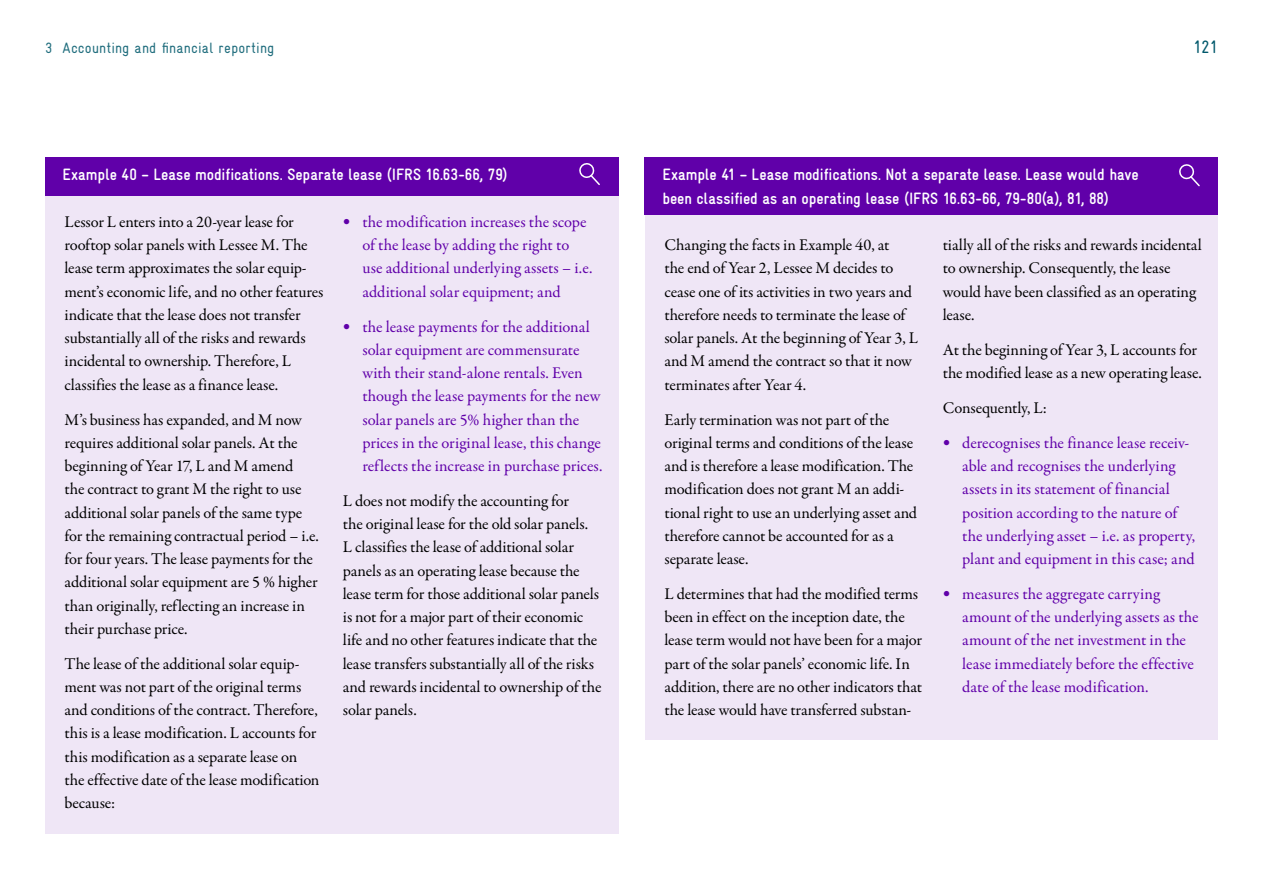
<style>
.page{position:relative;width:1263px;height:893px;background:#fff}
.page>*{position:absolute;margin:0;border:0;box-sizing:border-box;transform-origin:0 0}
.t1{font:18px "Gravur Condensed Pro";color:#00586b}
.t2{font:16.5px/23.2px "Garamond Premr Pro";letter-spacing:-.01em;color:#000}
.t3{font:16.5px/23.2px "Garamond Premr Pro";color:#6000a9}
.t4{font:700 16.5px/23.2px "Gravur Condensed Pro";color:#fff}
.t5{font:15px "Gravur Condensed Pro";letter-spacing:.01em;color:#216e7e}
.s1{font-family:"Gravur Condensed Pro";font-weight:900;font-size:25.5px}
</style>
<div class="page">
<div style="left:45px;top:157px;width:573px;height:676px;background:#efe6f6"></div>
<div style="left:45px;top:157px;width:573px;height:38px;background:#6000a9"></div>
<div style="left:645px;top:158px;width:573px;height:582px;background:#efe6f6"></div>
<div style="left:645px;top:158px;width:573px;height:57px;background:#6000a9"></div>
<svg style="left:1179px;top:164px;width:21px;height:23px"></svg>
<svg style="left:579px;top:163px;width:21px;height:22px"></svg>
<p class="t5" style="left:45px;top:39px;width:231px">3 Accounting and financial reporting</p>
<p class="t4" style="left:62px;top:163px;width:447px">Example 40 – Lease modifications. Separate lease (IFRS 16.63-66, 79)</p>
<p class="t2" style="left:65px;top:210px;width:260px">Lessor L enters into a 20-year lease for rooftop solar panels with Lessee M. The lease term approximates the solar equip&shy;ment’s economic life, and no other features indicate that the lease does not transfer substantially all of the risks and rewards incidental to ownership. Therefore, L classifies the lease as a finance lease.</p>
<p class="t2" style="left:65px;top:408px;width:256px">M’s business has expanded, and M now requires additional solar panels. At the beginning of Year 17, L and M amend<br>the contract to grant M the right to use additional solar panels of the same type for the remaining contractual period – i.e. for four years. The lease payments for the additional solar equipment are 5 % higher than originally, reflecting an increase in their purchase price.</p>
<p class="t2" style="left:65px;top:652px;width:256px">The lease of the additional solar equip&shy;ment was not part of the original terms and conditions of the contract. Therefore, this is a lease modification. L accounts for this modification as a separate lease on the effective date of the lease modification because:</p>
<p class="t3" style="left:362px;top:210px;width:232px;text-indent:-20px"><span class="s1">•</span> the modification increases the scope of the lease by adding the right to use additional underlying assets – i.e. additional solar equipment; and</p>
<p class="t3" style="left:362px;top:315px;width:242px;text-indent:-20px"><span class="s1">•</span> the lease payments for the additional solar equipment are commensurate with their stand-alone rentals. Even though the lease payments for the new solar panels are 5% higher than the prices in the original lease, this change reflects the increase in purchase prices.</p>
<p class="t2" style="left:343px;top:489px;width:260px">L does not modify the accounting for<br>the original lease for the old solar panels.<br>L classifies the lease of additional solar panels as an operating lease because the lease term for those additional solar panels is not for a major part of their economic life and no other features indicate that the lease transfers substantially all of the risks and rewards incidental to ownership of the solar panels.</p>
<p class="t1" style="left:1193px;top:36px;width:26px">121</p>
<p class="t4" style="left:662px;top:163px;width:478px">Example 41 – Lease modifications. Not a separate lease. Lease would have been classified as an operating lease (IFRS 16.63-66, 79-80(a), 81, 88)</p>
<p class="t2" style="left:664px;top:234px;width:255px">Changing the facts in Example 40, at<br>the end of Year 2, Lessee M decides to cease one of its activities in two years and therefore needs to terminate the lease of solar panels. At the beginning of Year 3, L and M amend the contract so that it now terminates after Year 4.</p>
<p class="t2" style="left:664px;top:408px;width:254px">Early termination was not part of the original terms and conditions of the lease and is therefore a lease modification. The modification does not grant M an addi&shy;tional right to use an underlying asset and therefore cannot be accounted for as a separate lease.</p>
<p class="t2" style="left:664px;top:582px;width:259px">L determines that had the modified terms been in effect on the inception date, the lease term would not have been for a major part of the solar panels’ economic life. In addition, there are no other indicators that the lease would have transferred substan-</p>
<p class="t2" style="left:943px;top:234px;width:261px">tially all of the risks and rewards incidental to ownership. Consequently, the lease would have been classified as an operating lease.</p>
<p class="t2" style="left:943px;top:338px;width:261px">At the beginning of Year 3, L accounts for the modified lease as a new operating lease.</p>
<p class="t2" style="left:943px;top:396px;width:106px">Consequently, L:</p>
<p class="t3" style="left:962px;top:431px;width:234px;text-indent:-20px"><span class="s1">•</span> derecognises the finance lease receiv&shy;able and recognises the underlying assets in its statement of financial position according to the nature of the underlying asset – i.e. as property, plant and equipment in this case; and</p>
<p class="t3" style="left:962px;top:582px;width:238px;text-indent:-20px"><span class="s1">•</span> measures the aggregate carrying amount of the underlying assets as the amount of the net investment in the lease immediately before the effective date of the lease modification.</p>
</div>
